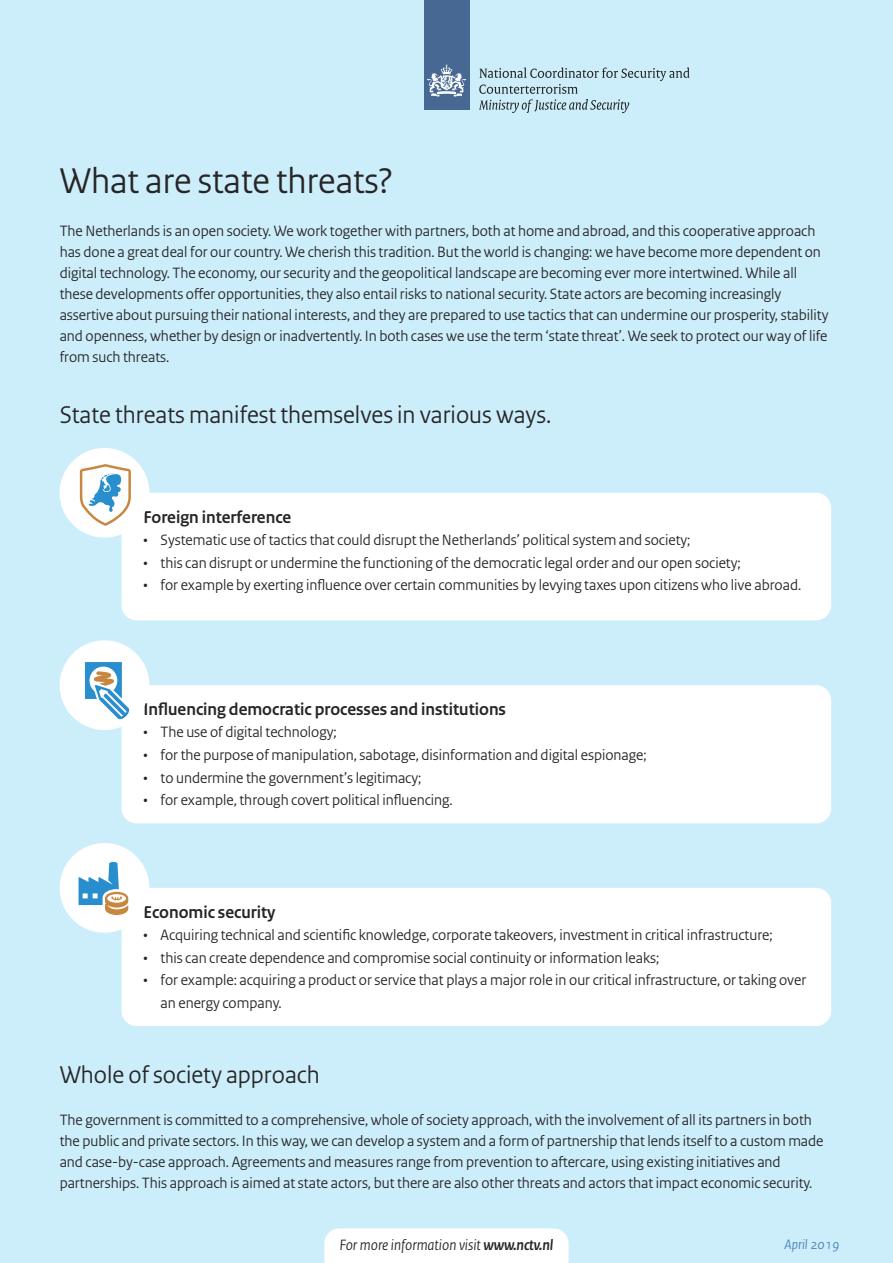
<style>
.page{position:relative;width:893px;height:1263px;background:#cceefb}
.page>*{position:absolute;margin:0;border:0;box-sizing:border-box;transform-origin:0 0}
.t1{font:37.65px "Rijksoverheid Sans";color:#272526}
.t2{font:25.5px "Rijksoverheid Sans";color:#272526}
.t3{font:700 18px "Rijksoverheid Sans";color:#272526}
.t4{font:15.75px/21px "Rijksoverheid Sans";color:#272526}
.t5{font:italic 15.75px "Rijksoverheid Sans";color:#272526}
.t6{font:italic 14.25px "Rijksoverheid Sans";color:#4a7cbd}
.s1{font-weight:700}
</style>
<div class="page">
<div style="left:424px;top:0;width:45px;height:110px;background:#466893"></div>
<svg style="left:427px;top:64px;width:39px;height:33px"></svg>
<svg style="left:479px;top:68px;width:210px;height:45px"></svg>
<div style="left:122px;top:493px;width:709px;height:127px;background:#fff;border-radius:15px"></div>
<div style="left:324px;top:1228px;width:245px;height:35px;background:#fff"></div>
<div style="left:60px;top:448px;width:89px;height:90px;background:#fff;border-radius:50%"></div>
<svg style="left:80px;top:464px;width:51px;height:62px"></svg>
<div style="left:122px;top:685px;width:709px;height:138px;background:#fff;border-radius:15px"></div>
<div style="left:60px;top:640px;width:89px;height:90px;background:#fff;border-radius:50%"></div>
<svg style="left:85px;top:662px;width:45px;height:58px"></svg>
<div style="left:122px;top:888px;width:709px;height:138px;background:#fff;border-radius:15px"></div>
<div style="left:60px;top:843px;width:89px;height:90px;background:#fff;border-radius:50%"></div>
<svg style="left:79px;top:862px;width:49px;height:53px"></svg>
<h1 class="t1" style="left:60px;top:167px;width:335px">What are state threats?</h1>
<p class="t4" style="left:60px;top:221px;width:770px">The Netherlands is an open society. We work together with partners, both at home and abroad, and this cooperative approach has done a great deal for our country. We cherish this tradition. But the world is changing: we have become more dependent on digital technology. The economy, our security and the geopolitical landscape are becoming ever more intertwined. While all these developments offer opportunities, they also entail risks to national security. State actors are becoming increasingly assertive about pursuing their national interests, and they are prepared to use tactics that can undermine our prosperity, stability and openness, whether by design or inadvertently. In both cases we use the term ‘state threat’. We seek to protect our way of life from such threats.</p>
<h2 class="t2" style="left:60px;top:406px;width:493px">State threats manifest themselves in various ways.</h2>
<p class="t3" style="left:144px;top:510px;width:149px">Foreign interference</p>
<p class="t4" style="left:144px;top:531px;width:548px">• Systematic use of tactics that could disrupt the Netherlands’ political system and society;</p>
<p class="t4" style="left:144px;top:553px;width:599px">• this can disrupt or undermine the functioning of the democratic legal order and our open society;</p>
<p class="t4" style="left:144px;top:576px;width:659px">• for example by exerting influence over certain communities by levying taxes upon citizens who live abroad.</p>
<p class="t3" style="left:144px;top:702px;width:364px">Influencing democratic processes and institutions</p>
<p class="t4" style="left:144px;top:723px;width:195px">• The use of digital technology;</p>
<p class="t4" style="left:144px;top:745px;width:505px">• for the purpose of manipulation, sabotage, disinformation and digital espionage;</p>
<p class="t4" style="left:144px;top:768px;width:279px">• to undermine the government’s legitimacy;</p>
<p class="t4" style="left:144px;top:790px;width:311px">• for example, through covert political influencing.</p>
<p class="t3" style="left:144px;top:905px;width:133px">Economic security</p>
<p class="t4" style="left:144px;top:926px;width:631px">• Acquiring technical and scientific knowledge, corporate takeovers, investment in critical infrastructure;</p>
<p class="t4" style="left:144px;top:948px;width:517px">• this can create dependence and compromise social continuity or information leaks;</p>
<p class="t4" style="left:161px;top:970px;width:647px;line-height:22.5px;text-indent:-17px">• for example: acquiring a product or service that plays a major role in our critical infrastructure, or taking over an energy company.</p>
<h2 class="t2" style="left:60px;top:1065px;width:261px">Whole of society approach</h2>
<p class="t4" style="left:60px;top:1110px;width:765px">The government is committed to a comprehensive, whole of society approach, with the involvement of all its partners in both the public and private sectors. In this way, we can develop a system and a form of partnership that lends itself to a custom made and case-by-case approach. Agreements and measures range from prevention to aftercare, using existing initiatives and partnerships. This approach is aimed at state actors, but there are also other threats and actors that impact economic security.</p>
<p class="t5" style="left:339px;top:1239px;width:216px">For more information visit <span class="s1">www.nctv.nl</span></p>
<p class="t6" style="left:784px;top:1239px;width:56px">April 2019</p>
</div>
